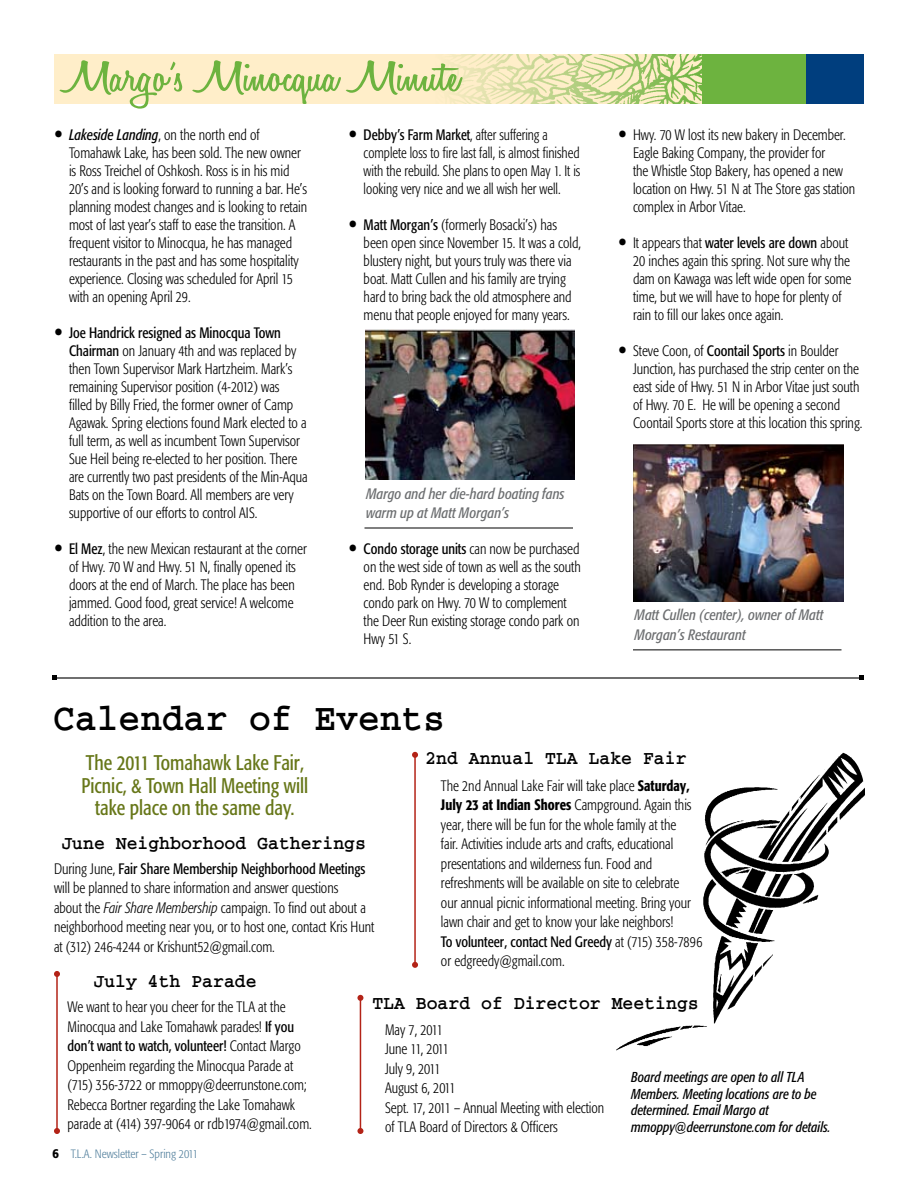
<style>
.page{position:relative;width:918px;height:1188px;background:#fff}
.page>*{position:absolute;margin:0;border:0;box-sizing:border-box;transform-origin:0 0}
.t1{font:600 46.5px "Honey Script";letter-spacing:.01em;color:#6db33f;scale:1.34 1}
.t2{font:700 39px "Courier";color:#000;scale:.93 1}
.t3{font:condensed 21px/22.5px "Formata";color:#677719;text-align:center;scale:.93 1}
.t4{font:700 19.5px "Courier";color:#000;scale:.93 1}
.t5{font:300 condensed 15px/18px "Formata";color:#000;scale:.93 1}
.t6{font:300 condensed 15px/18px "Formata";color:#000;scale:.89 1}
.t7{font:italic condensed 15px/19.5px "Formata";color:#6d6f71;scale:.96 1}
.t8{font:italic condensed 14.25px/16.5px "Formata";color:#000;scale:.93 1}
.t9{font:300 condensed 12px "Formata";color:#5884a0}
.s1{font-size:28.5px}
.s2{font-weight:400;font-style:italic}
.s3{font-weight:400}
.s4{font-weight:500}
.s5{font-style:italic}
.s6{font-weight:500;font-size:13.5px;color:#000}
</style>
<div class="page">
<img style="left:616px;top:752px;width:249px;height:299px">
<div style="left:54px;top:54px;width:651px;height:50px;background:#ffeec9"></div>
<img style="left:453px;top:54px;width:249px;height:50px">
<img style="left:365px;top:330px;width:209px;height:150px">
<img style="left:633px;top:444px;width:210px;height:157px">
<hr style="left:54px;top:677px;width:808px;height:2px;background:#000">
<svg style="left:52px;top:676px;width:4px;height:4px"></svg>
<svg style="left:860px;top:676px;width:4px;height:4px"></svg>
<div style="left:804px;top:54px;width:60px;height:50px;background:#003e7e"></div>
<div style="left:702px;top:54px;width:104px;height:50px;background:#6db33f"></div>
<hr style="left:364px;top:528px;width:209px;height:1px;background:#000">
<hr style="left:633px;top:650px;width:209px;height:1px;background:#000">
<hr style="left:414px;top:755px;width:2px;height:210px;background:#b32317">
<svg style="left:412px;top:752px;width:6px;height:6px"></svg>
<svg style="left:412px;top:962px;width:6px;height:6px"></svg>
<hr style="left:360px;top:998px;width:1px;height:133px;background:#b32317">
<svg style="left:357px;top:995px;width:6px;height:6px"></svg>
<svg style="left:357px;top:1128px;width:6px;height:6px"></svg>
<hr style="left:56px;top:974px;width:2px;height:157px;background:#b32317">
<svg style="left:54px;top:971px;width:6px;height:6px"></svg>
<svg style="left:54px;top:1128px;width:6px;height:6px"></svg>
<h1 class="t1" style="left:64px;top:48px;width:296px">Margo’s Minocqua Minute</h1>
<p class="t5" style="left:69px;top:126px;width:258px;text-indent:-15px"><span class="s1">•</span> <span class="s2">Lakeside Landing</span>, on the north end of Tomahawk Lake, has been sold. The new owner is Ross Treichel of Oshkosh. Ross is in his mid 20’s and is looking forward to running a bar. He’s planning modest changes and is looking to retain most of last year’s staff to ease the transition. A frequent visitor to Minocqua, he has managed restaurants in the past and has some hospitality experience. Closing was scheduled for April 15 with an opening April 29.</p>
<p class="t5" style="left:69px;top:324px;width:258px;text-indent:-15px"><span class="s1">•</span> <span class="s3">Joe Handrick resigned as Minocqua Town Chairman</span> on January 4th and was replaced by then Town Supervisor Mark Hartzheim. Mark’s remaining Supervisor position (4-2012) was<br>filled by Billy Fried, the former owner of Camp Agawak. Spring elections found Mark elected to a full term, as well as incumbent Town Supervisor Sue Heil being re-elected to her position. There are currently two past presidents of the Min-Aqua Bats on the Town Board. All members are very supportive of our efforts to control AIS.</p>
<p class="t5" style="left:69px;top:540px;width:257px;text-indent:-15px"><span class="s1">•</span> <span class="s3">El Mez</span>, the new Mexican restaurant at the corner of Hwy. 70 W and Hwy. 51 N, finally opened its doors at the end of March. The place has been jammed. Good food, great service! A welcome addition to the area.</p>
<p class="t6" style="left:364px;top:126px;width:245px;text-indent:-15px"><span class="s1">•</span> <span class="s3">Debby’s Farm Market</span>, after suffering a complete loss to fire last fall, is almost finished with the rebuild. She plans to open May 1. It is looking very nice and we all wish her well.</p>
<p class="t5" style="left:364px;top:216px;width:235px;text-indent:-15px"><span class="s1">•</span> <span class="s3">Matt Morgan’s</span> (formerly Bosacki’s) has been open since November 15. It was a cold, blustery night, but yours truly was there via boat. Matt Cullen and his family are trying hard to bring back the old atmosphere and menu that people enjoyed for many years.</p>
<p class="t7" style="left:366px;top:484px;width:209px">Margo and her die-hard boating fans warm up at Matt Morgan’s</p>
<p class="t5" style="left:364px;top:540px;width:235px;text-indent:-15px"><span class="s1">•</span> <span class="s3">Condo storage units</span> can now be purchased on the west side of town as well as the south end. Bob Rynder is developing a storage condo park on Hwy. 70 W to complement the Deer Run existing storage condo park on Hwy 51 S.</p>
<h2 class="t2" style="left:53px;top:699px;width:423px">Calendar of Events</h2>
<p class="t5" style="left:633px;top:126px;width:240px;text-indent:-15px"><span class="s1">•</span> Hwy. 70 W lost its new bakery in December.<br>Eagle Baking Company, the provider for<br>the Whistle Stop Bakery, has opened a new location on Hwy. 51 N at The Store gas station complex in Arbor Vitae.</p>
<p class="t5" style="left:633px;top:234px;width:236px;text-indent:-15px"><span class="s1">•</span> It appears that <span class="s3">water levels are down</span> about 20 inches again this spring. Not sure why the dam on Kawaga was left wide open for some time, but we will have to hope for plenty of rain to fill our lakes once again.</p>
<p class="t5" style="left:633px;top:342px;width:248px;text-indent:-15px"><span class="s1">•</span> Steve Coon, of <span class="s3">Coontail Sports</span> in Boulder Junction, has purchased the strip center on the east side of Hwy. 51 N in Arbor Vitae just south of Hwy. 70 E. He will be opening a second Coontail Sports store at this location this spring.</p>
<p class="t7" style="left:635px;top:605px;width:198px">Matt Cullen (center), owner of Matt<br>Morgan’s Restaurant</p>
<h3 class="t4" style="left:425px;top:749px;width:282px">2nd Annual TLA Lake Fair</h3>
<h3 class="t3" style="left:82px;top:752px;width:245px">The 2011 Tomahawk Lake Fair,<br>Picnic, &amp; Town Hall Meeting will take place on the same day.</h3>
<p class="t5" style="left:441px;top:776px;width:283px;line-height:19.5px">The 2nd Annual Lake Fair will take place <span class="s4">Saturday, July 23 at Indian Shores</span> Campground. Again this year, there will be fun for the whole family at the<br>fair. Activities include arts and crafts, educational presentations and wilderness fun. Food and refreshments will be available on site to celebrate<br>our annual picnic informational meeting. Bring your lawn chair and get to know your lake neighbors!<br><span class="s3">To volunteer, contact Ned Greedy</span> at (715) 358-7896 or edgreedy@gmail.com.</p>
<h3 class="t4" style="left:61px;top:833px;width:329px">June Neighborhood Gatherings</h3>
<p class="t5" style="left:54px;top:859px;width:346px;line-height:19.5px">During June, <span class="s3">Fair Share Membership Neighborhood Meetings </span>will be planned to share information and answer questions<br>about the <span class="s5">Fair Share Membership</span> campaign. To find out about a neighborhood meeting near you, or to host one, contact Kris Hunt at (312) 246-4244 or Krishunt52@gmail.com.</p>
<h3 class="t4" style="left:93px;top:972px;width:177px">July 4th Parade</h3>
<p class="t5" style="left:68px;top:997px;width:264px;line-height:19.5px">We want to hear you cheer for the TLA at the Minocqua and Lake Tomahawk parades! <span class="s3">If you don’t want to watch, volunteer!</span> Contact Margo Oppenheim regarding the Minocqua Parade at (715) 356-3722 or mmoppy@deerrunstone.com; Rebecca Bortner regarding the Lake Tomahawk parade at (414) 397-9064 or rdb1974@gmail.com.</p>
<h3 class="t4" style="left:372px;top:993px;width:353px">TLA Board of Director Meetings</h3>
<p class="t5" style="left:385px;top:1020px;width:237px;line-height:19.5px">May 7, 2011<br>June 11, 2011<br>July 9, 2011<br>August 6, 2011<br>Sept. 17, 2011 – Annual Meeting with election of TLA Board of Directors &amp; Officers</p>
<p class="t8" style="left:631px;top:1069px;width:216px">Board meetings are open to all TLA Members. Meeting locations are to be determined. Email Margo at mmoppy@deerrunstone.com for details.</p>
<p class="t9" style="left:53px;top:1147px;width:147px"><span class="s6">6</span> T.L.A. Newsletter – Spring 2011</p>
</div>
